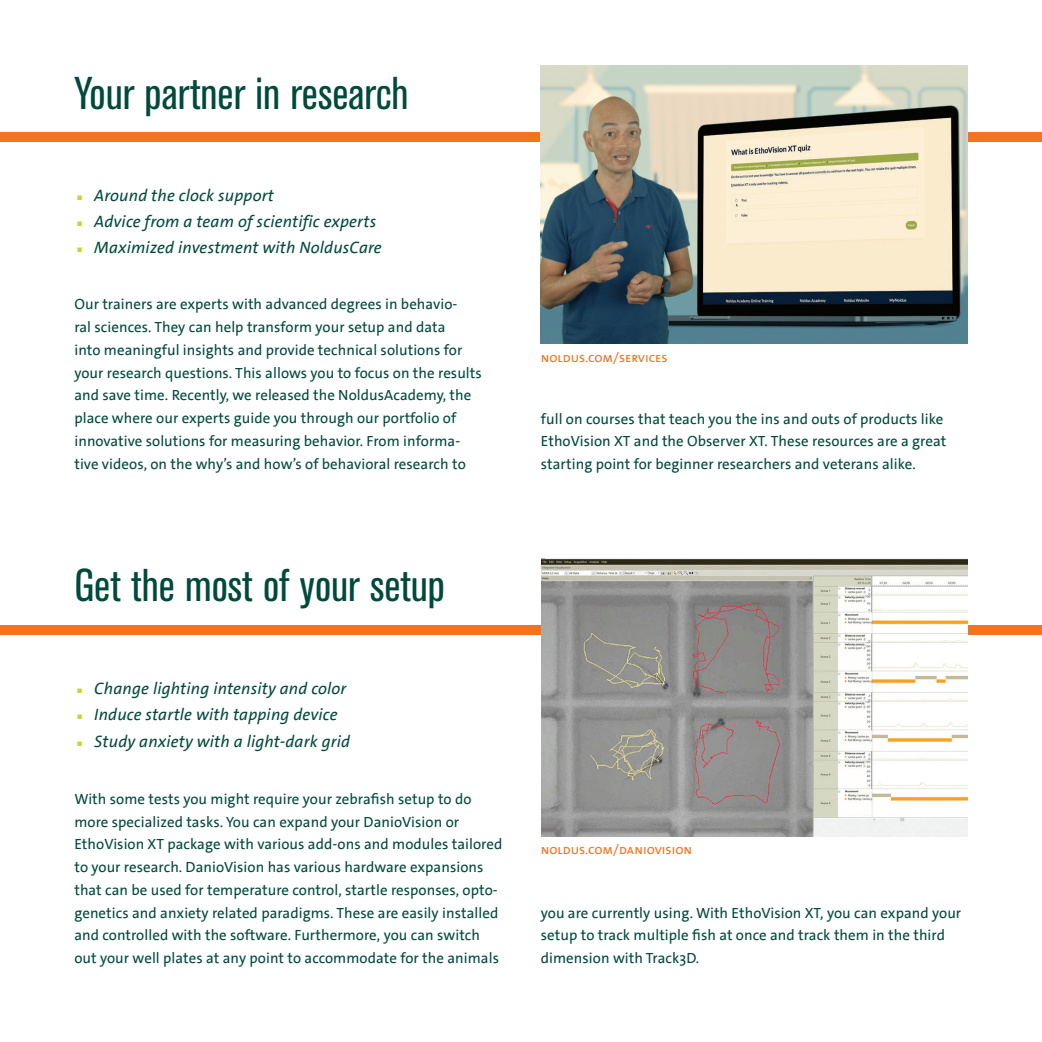
<style>
.page{position:relative;width:1042px;height:1042px;background:#fff}
.page>*{position:absolute;margin:0;border:0;box-sizing:border-box;transform-origin:0 0}
.t1{font:condensed 45.5px "Akzidenz Grotesk BE";color:#004a3c}
.Benefits___components_bulleted_list{font:italic 16.62px "The Sans";letter-spacing:.01em;color:#004a3c}
.t2{font:14.88px/22.8px "The Sans";letter-spacing:.005em;color:#004a3c}
.t3{font:13.47px "The Sans Caps";color:#f47321}
.s1{font-family:"Comic Sans MS";font-style:normal;color:#c1d72f}
</style>
<div class="page">
<div style="left:0;top:625px;width:1042px;height:10px;background:#f47321"></div>
<img style="left:541px;top:559px;width:427px;height:277px">
<div style="left:0;top:132px;width:1042px;height:10px;background:#f47321"></div>
<img style="left:541px;top:66px;width:426px;height:278px">
<p class="t1" style="left:74px;top:68px;width:336px">Your partner in research</p>
<p class="Benefits___components_bulleted_list" style="left:74px;top:185px;width:201px"><span class="s1">▪</span> Around the clock support</p>
<p class="Benefits___components_bulleted_list" style="left:74px;top:211px;width:303px"><span class="s1">▪</span> Advice from a team of scientific experts</p>
<p class="Benefits___components_bulleted_list" style="left:74px;top:237px;width:309px"><span class="s1">▪</span> Maximized investment with NoldusCare</p>
<p class="t2" style="left:74px;top:293px;width:409px">Our trainers are experts with advanced degrees in behavio-<br>ral sciences. They can help transform your setup and data<br>into meaningful insights and provide technical solutions for your research questions. This allows you to focus on the results and save time. Recently, we released the NoldusAcademy, the place where our experts guide you through our portfolio of innovative solutions for measuring behavior. From informa&shy;tive videos, on the why’s and how’s of behavioral research to</p>
<p class="t1" style="left:74px;top:560px;width:372px">Get the most of your setup</p>
<p class="Benefits___components_bulleted_list" style="left:74px;top:678px;width:273px"><span class="s1">▪</span> Change lighting intensity and color</p>
<p class="Benefits___components_bulleted_list" style="left:74px;top:704px;width:265px"><span class="s1">▪</span> Induce startle with tapping device</p>
<p class="Benefits___components_bulleted_list" style="left:74px;top:730px;width:277px"><span class="s1">▪</span> Study anxiety with a light-dark grid</p>
<p class="t2" style="left:74px;top:787px;width:429px">With some tests you might require your zebrafish setup to do more specialized tasks. You can expand your DanioVision or EthoVision XT package with various add-ons and modules tailored to your research. DanioVision has various hardware expansions that can be used for temperature control, startle responses, opto&shy;genetics and anxiety related paradigms. These are easily installed and controlled with the software. Furthermore, you can switch out your well plates at any point to accommodate for the animals</p>
<p class="t3" style="left:541px;top:349px;width:128px">noldus.com/services</p>
<p class="t2" style="left:541px;top:407px;width:407px">full on courses that teach you the ins and outs of products like<br>EthoVision XT and the Observer XT. These resources are a great starting point for beginner researchers and veterans alike.</p>
<p class="t3" style="left:541px;top:841px;width:153px">noldus.com/daniovision</p>
<p class="t2" style="left:541px;top:901px;width:422px">you are currently using. With EthoVision XT, you can expand your setup to track multiple fish at once and track them in the third dimension with Track3D.</p>
</div>
